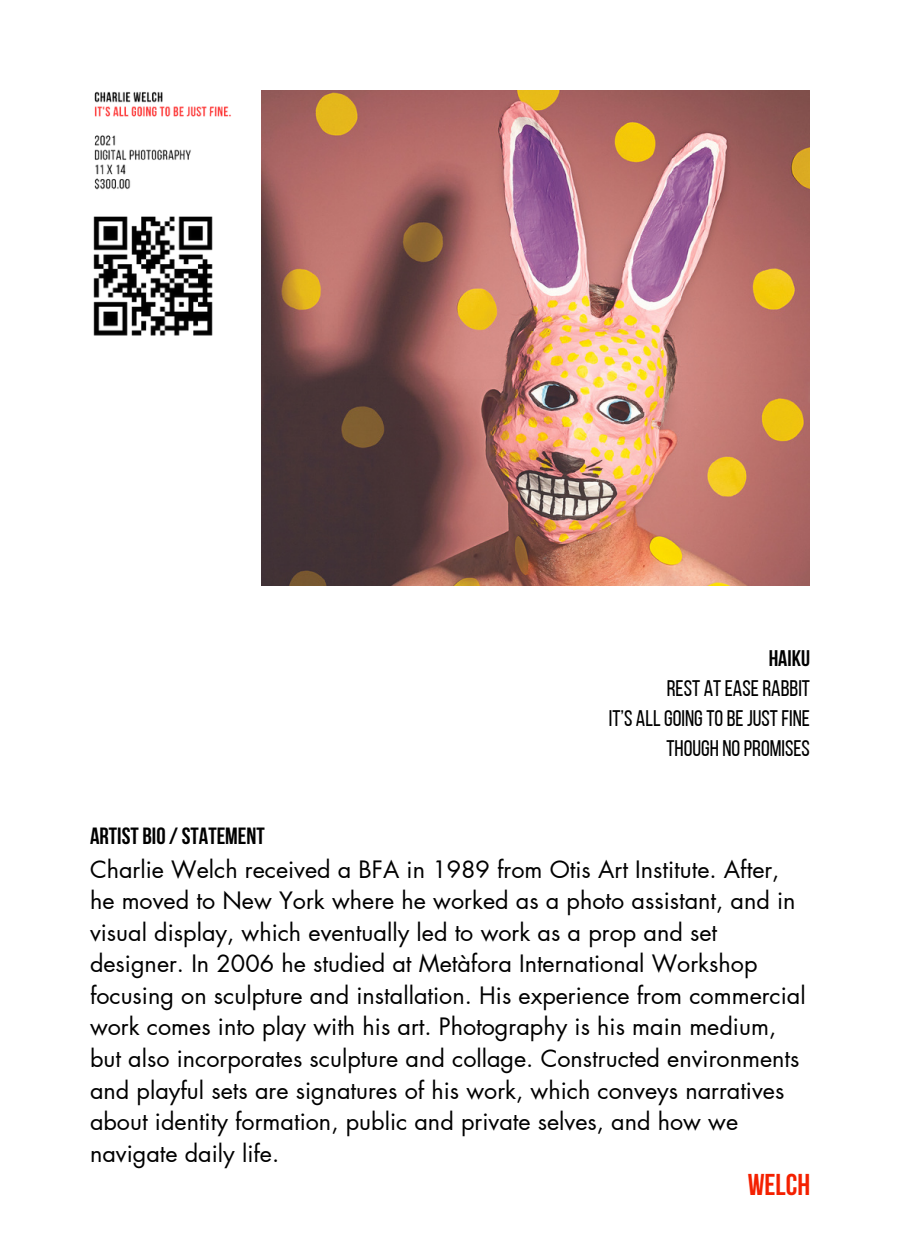
<style>
.page{position:relative;width:900px;height:1260px;background:#fff}
.page>*{position:absolute;margin:0;border:0;box-sizing:border-box;transform-origin:0 0}
.t1{font:700 30px "Bebas Neue";color:#f42000}
.t2{font:23.5px/31.5px "Futura LT Pro";color:#000}
.t3{font:700 23.5px "Bebas Neue";color:#000}
.t4{font:22.5px "Bebas Neue";color:#000}
.t5{font:700 22.5px "Bebas Neue";color:#000}
</style>
<div class="page">
<img style="left:262px;top:90px;width:547px;height:495px">
<img style="left:93px;top:91px;width:138px;height:245px">
<p class="t5" style="left:769px;top:650px;width:43px">HAIKU</p>
<p class="t4" style="left:667px;top:680px;width:145px">REST AT EASE RABBIT</p>
<p class="t4" style="left:609px;top:710px;width:203px">IT’S ALL GOING TOBE JUST FINE</p>
<p class="t4" style="left:666px;top:740px;width:145px">THOUGH NOPROMISES</p>
<p class="t3" style="left:90px;top:827px;width:176px">ARTIST BIO/STATEMENT</p>
<p class="t2" style="left:90px;top:854px;width:717px">Charlie Welch received a BFA in 1989 from Otis Art Institute. After, he moved to New York where he worked as a photo assistant, and in visual display, which eventually led to work as a prop and set designer. In 2006 he studied at Metàfora International Workshop focusing on sculpture and installation. His experience from commercial work comes into play with his art. Photography is his main medium, but also incorporates sculpture and collage. Constructed environments and playful sets are signatures of his work, which conveys narratives about identity formation, public and private selves, and how we navigate daily life.</p>
<p class="t1" style="left:748px;top:1173px;width:64px">WELCH</p>
</div>
